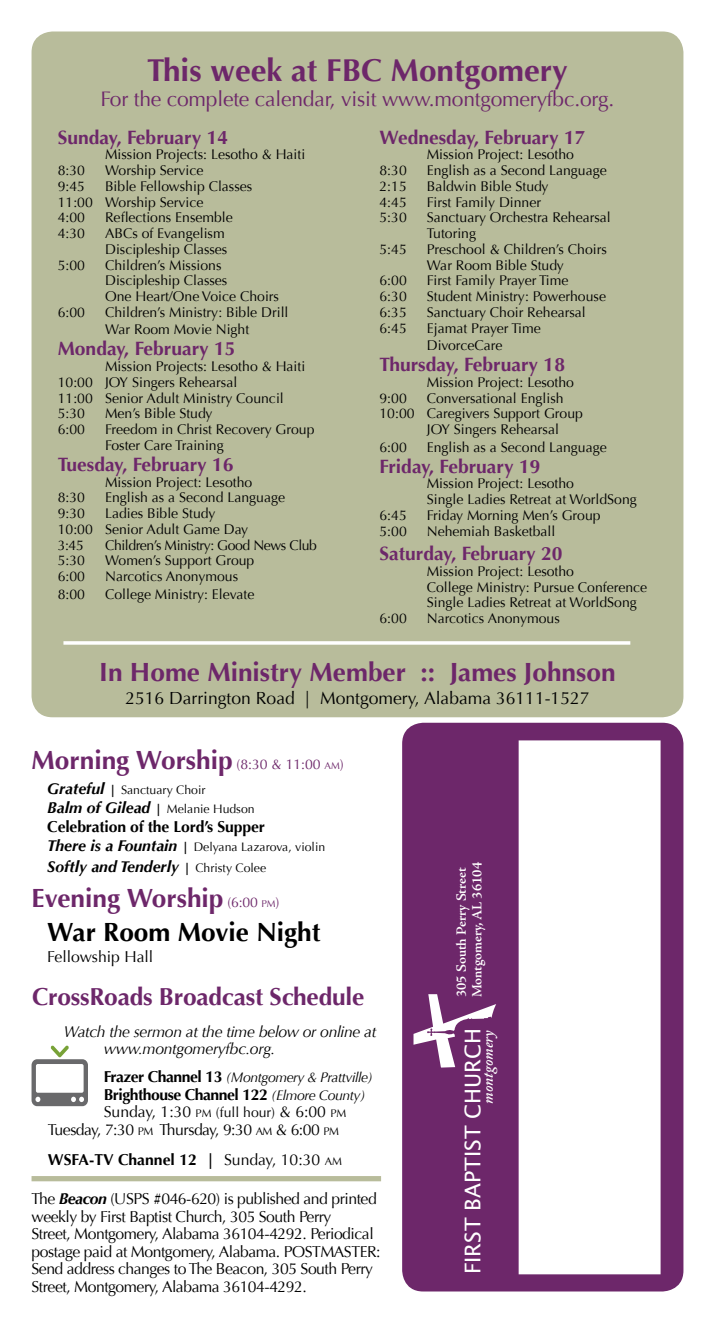
<style>
.page{position:relative;width:715px;height:1323px;background:#fff}
.page>*{position:absolute;margin:0;border:0;box-sizing:border-box;transform-origin:0 0}
.t1{font:700 31.5px "Optima";color:#6d276a}
.t2{font:700 26.25px "Optima";color:#6d276a}
.t3{font:700 26.25px/33.2px "Optima";color:#000}
.t4{font:700 24.5px "Optima";letter-spacing:-.01em;color:#6d276a}
.t5{font:21.7px "Lucida Sans";color:#fff}
.t6{font:21px "Optima";letter-spacing:-.01em;color:#6d276a}
.t7{font:700 19.25px "Optima";color:#6d276a}
.t8{font:17.5px "Optima";color:#000}
.t9{font:15.75px/17.5px "Optima";letter-spacing:-.03em;color:#000}
.t10{font:italic 15.75px/17.5px "Optima";letter-spacing:-.02em;color:#000}
.t11{font:700 15.75px "Optima";letter-spacing:-.01em;color:#000}
.t12{font:15.75px "Optima";color:#000}
.t13{font:700 15.75px "Optima";letter-spacing:-.03em;color:#000}
.t14{font:italic 700 15.75px "Optima";color:#000}
.t15{font:italic 600 15.22px "Adobe Caslon Pro";color:#fff}
.t16{font:600 14.17px/15.6px "Adobe Jenson Pro";letter-spacing:-.005em;color:#fff}
.t17{font:14px/15.8px "Optima";color:#000}
.t18{font:italic 14px "Optima";letter-spacing:-.03em;color:#000}
.t19{font:14px "Optima";letter-spacing:-.03em;color:#000}
.t20{font:12.25px/19.2px "Optima";color:#000}
.s1{font-weight:400;font-size:14px}
.s2{font-weight:400;font-size:9.8px}
.s3{font-weight:700;font-style:italic;font-size:15.75px}
.s4{font-weight:700;font-style:italic}
.s5{font-size:12.25px}
.s6{font-weight:400;font-style:normal;font-size:12.25px}
.s7{color:#6d276a}
.s8{font-weight:400;font-size:14px;color:#6d276a}
.s9{font-weight:400;font-size:9.8px;color:#6d276a}
.s10{font-weight:700;font-style:normal;font-size:15.75px}
.s11{font-weight:400;font-style:italic;font-size:14px}
.s12{font-size:11.03px}
.s13{font-size:14px}
.s14{font-weight:400}
.s15{font-weight:400;font-size:11.03px}
</style>
<div class="page">
<div style="left:32px;top:32px;width:651px;height:685px;background:#b8bc9b;border-radius:21px"></div>
<svg style="left:63px;top:641px;width:567px;height:4px;background:#f5f6f2"></svg>
<div style="left:32px;top:1176px;width:349px;height:5px;background:#b8bc9b"></div>
<div style="left:402px;top:723px;width:281px;height:569px;background:#6d276a;border-radius:21px"></div>
<div style="left:518px;top:740px;width:142px;height:534px;background:#fff;border:2px solid #fff"></div>
<svg style="left:413px;top:994px;width:83px;height:74px"></svg>
<svg style="left:31px;top:1045px;width:57px;height:61px"></svg>
<h1 class="t1" style="left:147px;top:52px;width:422px">This week at FBC Montgomery</h1>
<h3 class="t6" style="left:100px;top:86px;width:515px">For the complete calendar, visit www.montgomeryfbc.org.</h3>
<h3 class="t7" style="left:379px;top:126px;width:207px">Wednesday, February 17</h3>
<p class="t17" style="left:426px;top:147px;width:149px">Mission Project: Lesotho</p>
<p class="t17" style="left:379px;top:163px;width:29px">8:30</p>
<p class="t17" style="left:426px;top:163px;width:181px">English as a Second Language</p>
<p class="t17" style="left:379px;top:179px;width:29px">2:15</p>
<p class="t17" style="left:426px;top:179px;width:123px">Baldwin Bible Study</p>
<p class="t17" style="left:379px;top:194px;width:29px">4:45</p>
<p class="t17" style="left:426px;top:194px;width:116px">First Family Dinner</p>
<p class="t17" style="left:379px;top:210px;width:29px">5:30</p>
<p class="t17" style="left:426px;top:210px;width:185px">Sanctuary Orchestra Rehearsal<br>Tutoring</p>
<p class="t17" style="left:379px;top:242px;width:29px">5:45</p>
<p class="t17" style="left:426px;top:242px;width:181px">Preschool &amp; Children’s Choirs<br>War Room Bible Study</p>
<p class="t17" style="left:379px;top:273px;width:29px">6:00</p>
<p class="t17" style="left:426px;top:273px;width:143px">First Family Prayer Time</p>
<p class="t17" style="left:379px;top:289px;width:29px">6:30</p>
<p class="t17" style="left:426px;top:289px;width:180px">Student Ministry: Powerhouse</p>
<p class="t17" style="left:379px;top:305px;width:29px">6:35</p>
<p class="t17" style="left:426px;top:305px;width:160px">Sanctuary Choir Rehearsal</p>
<p class="t17" style="left:379px;top:320px;width:29px">6:45</p>
<p class="t17" style="left:426px;top:319px;width:115px;line-height:17.5px">Ejamat Prayer Time<br>DivorceCare</p>
<h3 class="t7" style="left:379px;top:353px;width:187px">Thursday, February 18</h3>
<p class="t17" style="left:426px;top:375px;width:149px">Mission Project: Lesotho</p>
<p class="t17" style="left:379px;top:390px;width:29px">9:00</p>
<p class="t17" style="left:426px;top:390px;width:138px">Conversational English</p>
<p class="t17" style="left:379px;top:406px;width:205px">10:00 Caregivers Support Group</p>
<p class="t17" style="left:426px;top:422px;width:133px">JOY Singers Rehearsal</p>
<p class="t17" style="left:379px;top:439px;width:29px">6:00</p>
<p class="t17" style="left:426px;top:439px;width:181px">English as a Second Language</p>
<h3 class="t7" style="left:379px;top:455px;width:162px">Friday, February 19</h3>
<p class="t17" style="left:426px;top:476px;width:211px">Mission Project: Lesotho<br>Single Ladies Retreat at WorldSong</p>
<p class="t17" style="left:379px;top:508px;width:29px">6:45</p>
<p class="t17" style="left:426px;top:508px;width:175px">Friday Morning Men’s Group</p>
<p class="t17" style="left:379px;top:523px;width:29px">5:00</p>
<p class="t17" style="left:426px;top:523px;width:130px">Nehemiah Basketball</p>
<h3 class="t7" style="left:379px;top:542px;width:184px">Saturday, February 20</h3>
<p class="t17" style="left:426px;top:564px;width:222px">Mission Project: Lesotho<br>College Ministry: Pursue Conference<br>Single Ladies Retreat at WorldSong</p>
<p class="t17" style="left:379px;top:611px;width:29px">6:00</p>
<p class="t17" style="left:426px;top:611px;width:134px">Narcotics Anonymous</p>
<h3 class="t7" style="left:58px;top:126px;width:172px">Sunday, February 14</h3>
<p class="t17" style="left:105px;top:147px;width:201px">Mission Projects: Lesotho &amp; Haiti</p>
<p class="t17" style="left:58px;top:163px;width:29px">8:30</p>
<p class="t17" style="left:105px;top:163px;width:100px">Worship Service</p>
<p class="t17" style="left:58px;top:179px;width:29px">9:45</p>
<p class="t17" style="left:58px;top:179px;width:196px;text-indent:47px">Bible Fellowship Classes<br>11:00 Worship Service<br>4:00</p>
<p class="t17" style="left:105px;top:210px;width:129px">Reflections Ensemble</p>
<p class="t17" style="left:58px;top:226px;width:29px">4:30</p>
<p class="t17" style="left:105px;top:226px;width:124px">ABCs of Evangelism<br>Discipleship Classes</p>
<p class="t17" style="left:58px;top:257px;width:29px">5:00</p>
<p class="t17" style="left:105px;top:257px;width:175px">Children’s Missions<br>Discipleship Classes<br>One Heart/One Voice Choirs</p>
<p class="t17" style="left:58px;top:305px;width:29px">6:00</p>
<p class="t17" style="left:105px;top:304px;width:185px;line-height:17.5px">Children’s Ministry: Bible Drill<br>War Room Movie Night</p>
<h3 class="t7" style="left:58px;top:338px;width:179px">Monday, February 15</h3>
<p class="t17" style="left:58px;top:359px;width:249px;text-indent:47px">Mission Projects: Lesotho &amp; Haiti<br>10:00 JOY Singers Rehearsal<br>11:00 Senior Adult Ministry Council<br>5:30</p>
<p class="t17" style="left:105px;top:406px;width:109px">Men’s Bible Study</p>
<p class="t17" style="left:58px;top:422px;width:29px">6:00</p>
<p class="t17" style="left:105px;top:422px;width:211px">Freedom in Christ Recovery Group<br>Foster Care Training</p>
<h3 class="t7" style="left:58px;top:453px;width:177px">Tuesday, February 16</h3>
<p class="t17" style="left:105px;top:474px;width:149px">Mission Project: Lesotho</p>
<p class="t17" style="left:58px;top:490px;width:29px">8:30</p>
<p class="t17" style="left:105px;top:490px;width:181px">English as a Second Language</p>
<p class="t17" style="left:58px;top:506px;width:29px">9:30</p>
<p class="t17" style="left:58px;top:506px;width:192px;text-indent:47px">Ladies Bible Study<br>10:00 Senior Adult Game Day<br>3:45</p>
<p class="t19" style="left:105px;top:537px;width:213px">Children’s Ministry: Good News Club</p>
<p class="t17" style="left:58px;top:553px;width:29px">5:30</p>
<p class="t17" style="left:105px;top:553px;width:151px">Women’s Support Group</p>
<p class="t17" style="left:58px;top:569px;width:29px">6:00</p>
<p class="t17" style="left:105px;top:569px;width:134px">Narcotics Anonymous</p>
<p class="t17" style="left:58px;top:586px;width:29px">8:00</p>
<p class="t17" style="left:105px;top:586px;width:151px">College Ministry: Elevate</p>
<h2 class="t2" style="left:99px;top:657px;width:517px">In Home Ministry Member :: James Johnson</h2>
<p class="t8" style="left:125px;top:688px;width:465px">2516 Darrington Road | Montgomery, Alabama 36111-1527</p>
<h2 class="t2" style="left:32px;top:745px;width:313px">Morning Worship <span class="s1">(8:30 &amp; 11:00</span> <span class="s2">AM</span><span class="s1">)</span></h2>
<p class="t20" style="left:47px;top:780px;width:209px"><span class="s3">Grateful</span> <span class="s4">|</span> Sanctuary Choir<br><span class="s3">Balm of Gilead</span> <span class="s4">|</span> Melanie Hudson</p>
<p class="t11" style="left:47px;top:818px;width:219px">Celebration of the Lord’s Supper</p>
<p class="t20" style="left:47px;top:838px;width:279px"><span class="s3">There is a Fountain</span> <span class="s4">|</span> Delyana Lazarova, violin</p>
<p class="t14" style="left:47px;top:858px;width:220px">Softly and Tenderly <span class="s5">|</span> <span class="s6">Christy Colee</span></p>
<h2 class="t3" style="left:47px;top:882px;width:274px;text-indent:-16px"><span class="s7">Evening Worship</span> <span class="s8">(6:00</span> <span class="s9">PM</span><span class="s8">)<br></span>War Room Movie Night</h2>
<p class="t12" style="left:47px;top:947px;width:107px">Fellowship Hall</p>
<h3 class="t4" style="left:32px;top:983px;width:333px">CrossRoads Broadcast Schedule</h3>
<p class="t10" style="left:104px;top:1023px;width:274px;text-indent:-40px">Watch the sermon at the time below or online at www.montgomeryfbc.org.</p>
<p class="t18" style="left:104px;top:1069px;width:270px"><span class="s10">Frazer Channel 13</span> (Montgomery &amp; Prattville)</p>
<p class="t13" style="left:104px;top:1085px;width:263px">Brighthouse Channel 122 <span class="s11">(Elmore County)</span></p>
<p class="t12" style="left:104px;top:1103px;width:244px">Sunday, 1:30 <span class="s12">PM</span> <span class="s13">(full hour)</span> &amp; 6:00 <span class="s12">PM</span></p>
<p class="t9" style="left:48px;top:1121px;width:292px">Tuesday, 7:30 <span class="s12">PM</span> Thursday, 9:30 <span class="s12">AM</span> &amp; 6:00 <span class="s12">PM</span></p>
<p class="t11" style="left:48px;top:1150px;width:295px">WSFA-TV Channel 12 | <span class="s14">Sunday, 10:30</span> <span class="s15">AM</span></p>
<p class="t9" style="left:32px;top:1191px;width:350px">The <span class="s4">Beacon</span> (USPS #046-620) is published and printed weekly by First Baptist Church, 305 South Perry<br>Street, Montgomery, Alabama 36104-4292. Periodical postage paid at Montgomery, Alabama. POSTMASTER:<br>Send address changes to The Beacon, 305 South Perry Street, Montgomery, Alabama 36104-4292.</p>
<p class="t16" style="left:453px;top:997px;width:137px;rotate:-90deg">305 South Perry Street<br>Montgomery, AL 36104</p>
<h3 class="t5" style="left:460px;top:1274px;width:248px;rotate:-90deg">FIRST BAPTIST CHURCH</h3>
<p class="t15" style="left:478px;top:1104px;width:77px;rotate:-90deg">montgomery</p>
</div>
